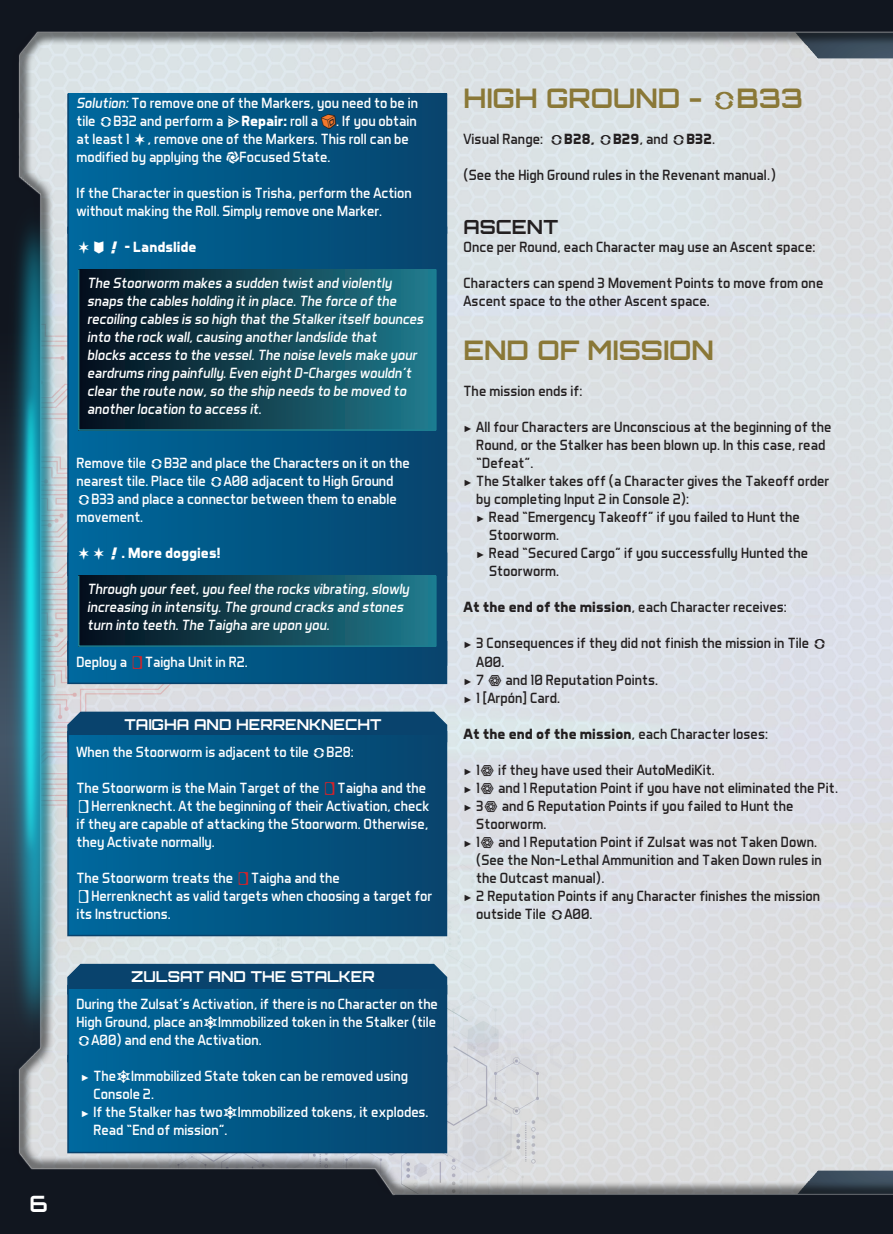
<style>
.page{position:relative;width:893px;height:1234px;background:#fff}
.page>*{position:absolute;margin:0;border:0;box-sizing:border-box;transform-origin:0 0}
.t1{font:700 27px "Orbitron";color:#8a7837}
.t2{font:700 22.5px "Orbitron";color:#fff}
.t3{font:700 19.5px "Orbitron";color:#231f20}
.t4{font:15px/18px "Aero Matics";color:#fff}
.t5{font:15px/18px "Aero Matics";letter-spacing:.005em;color:#231f20}
.t6{font:italic 15px/18px "Aero Matics";color:#fff}
.t7{font:700 15px "Orbitron";color:#fff}
.t8{font:700 15px "Aero Matics";letter-spacing:.005em;color:#231f20}
.t9{font:700 15px "Aero Matics";color:#fff}
.s1{font-style:italic}
.s2{font-family:"DCAL"}
.s3{font-weight:700}
.s4{font-family:"DCAL";color:#231f20}
.s5{font-family:"DCAL";font-weight:400}
.s6{font-family:"DCAL";color:#d1232a}
.s7{font-family:"Century Gothic";font-size:9px}
.s8{font-family:"Times New Roman"}
.s9{font-weight:400}
</style>
<div class="page">
<img style="left:0;top:0;width:893px;height:1233px">
<img style="left:736px;top:448px;width:157px;height:785px">
<div style="left:68px;top:93px;width:378px;height:140px;background:linear-gradient(to right,#00699d,#07446c)"></div>
<div style="left:67px;top:93px;width:380px;height:141px;border:2px solid #09436d"></div>
<div style="left:68px;top:231px;width:378px;height:344px;background:linear-gradient(to right,#00699d,#07446c)"></div>
<div style="left:67px;top:226px;width:380px;height:350px;border:2px solid #09436d"></div>
<div style="left:68px;top:556px;width:378px;height:109px;background:linear-gradient(to right,#00699d,#07446c)"></div>
<div style="left:67px;top:551px;width:380px;height:114px;border:2px solid #09436d"></div>
<div style="left:68px;top:645px;width:378px;height:38px;background:linear-gradient(to right,#00699d,#07446c)"></div>
<div style="left:67px;top:640px;width:380px;height:44px;border:2px solid #09436d"></div>
<svg style="left:67px;top:710px;width:381px;height:33px"></svg>
<div style="left:68px;top:735px;width:378px;height:200px;background:linear-gradient(to right,#00699d,#07446c)"></div>
<div style="left:67px;top:730px;width:380px;height:206px;border:2px solid #09436d"></div>
<svg style="left:67px;top:962px;width:381px;height:33px"></svg>
<div style="left:68px;top:988px;width:378px;height:73px;background:linear-gradient(to right,#00699d,#07446c)"></div>
<div style="left:67px;top:983px;width:380px;height:79px;border:2px solid #09436d"></div>
<div style="left:68px;top:1058px;width:378px;height:94px;background:linear-gradient(to right,#00699d,#07446c)"></div>
<div style="left:67px;top:1053px;width:380px;height:99px;border:2px solid #09436d"></div>
<div style="left:79px;top:269px;width:357px;height:161px;background:linear-gradient(to right,#050e1b,#207b8c)"></div>
<div style="left:78px;top:268px;width:359px;height:162px;border:2px solid #1c7e91"></div>
<div style="left:79px;top:575px;width:357px;height:71px;background:linear-gradient(to right,#050e1b,#207b8c)"></div>
<div style="left:78px;top:574px;width:359px;height:72px;border:2px solid #1c7e91"></div>
<h2 class="t2" style="left:29px;top:1189px;width:20px">6</h2>
<p class="t4" style="left:77px;top:94px;width:343px"><span class="s1">Solution:</span> To remove one of the Markers, you need to be in tile <span class="s2">@</span>B32 and perform a <span class="s2">p</span><span class="s3">Repair:</span> roll a <span class="s4">,</span>. If you obtain at least 1 <span class="s2">2</span>, remove one of the Markers. This roll can be modified by applying the <span class="s2">K</span>Focused State.</p>
<p class="t4" style="left:77px;top:184px;width:337px">If the Character in question is Trisha, perform the Action without making the Roll. Simply remove one Marker.</p>
<p class="t9" style="left:77px;top:238px;width:122px"><span class="s5">213</span> - Landslide</p>
<p class="t6" style="left:87px;top:274px;width:338px">The Stoorworm makes a sudden twist and violently snaps the cables holding it in place. The force of the recoiling cables is so high that the Stalker itself bounces into the rock wall, causing another landslide that<br>blocks access to the vessel. The noise levels make your eardrums ring painfully. Even eight D-Charges wouldn’t clear the route now, so the ship needs to be moved to another location to access it.</p>
<p class="t4" style="left:77px;top:454px;width:335px">Remove tile <span class="s2">@</span>B32 and place the Characters on it on the nearest tile. Place tile <span class="s2">@</span>A00 adjacent to High Ground <span class="s2">@</span>B33 and place a connector between them to enable movement.</p>
<p class="t9" style="left:77px;top:544px;width:145px"><span class="s5">223</span>. More doggies!</p>
<p class="t6" style="left:87px;top:580px;width:324px">Through your feet, you feel the rocks vibrating, slowly increasing in intensity. The ground cracks and stones turn into teeth. The Taigha are upon you.</p>
<p class="t4" style="left:77px;top:652px;width:173px">Deploy a <span class="s6">:</span>Taigha Unit in R2.</p>
<p class="t7" style="left:124px;top:715px;width:259px">TAIGHA AN D HERRENKNECHT</p>
<p class="t4" style="left:77px;top:742px;width:279px">When the Stoorworm is adjacent to tile <span class="s2">@</span>B28:</p>
<p class="t4" style="left:77px;top:778px;width:354px">The Stoor worm is the Main Target of the <span class="s6">:</span>Taigha and the <span class="s2">:</span>Herrenknecht. At the beginning of their Activation, check if they are capable of attacking the Stoorworm. Otherwise, they Activate normally.</p>
<p class="t4" style="left:77px;top:868px;width:357px">The Stoor worm treats the <span class="s6">:</span>Taigha and the <span class="s2">:</span>Herrenknecht as valid targets when choosing a target for its Instructions.</p>
<p class="t7" style="left:131px;top:967px;width:245px">ZULSAT AN D THE STALKER</p>
<p class="t4" style="left:77px;top:994px;width:363px">During th e Zulsat’s Activation, if there is no Character on the<br>High Ground, place an<span class="s2">G</span>Immobilized token in the Stalker (tile <span class="s2">@</span>A00) and end the Activation.</p>
<p class="t4" style="left:81px;top:1066px;width:329px"><span class="s7">►</span> The<span class="s2">G</span>Immobilized State token can be removed using</p>
<p class="t4" style="left:94px;top:1084px;width:62px">Console 2.</p>
<p class="t4" style="left:81px;top:1102px;width:349px"><span class="s7">►</span> If the Stalker has two<span class="s2">G</span>Immobilized tokens, it explodes.</p>
<p class="t4" style="left:94px;top:1120px;width:135px">Read “End of mission”.</p>
<h1 class="t1" style="left:463px;top:82px;width:341px">HIGH GROUND - <span class="s5">@</span>B33</h1>
<p class="t5" style="left:463px;top:130px;width:254px">Visual Range: <span class="s2">@</span><span class="s3">B28,</span> <span class="s2">@</span><span class="s3">B29</span>, and <span class="s2">@</span><span class="s3">B32</span><span class="s8">.</span></p>
<p class="t5" style="left:463px;top:166px;width:314px">(See the High Ground rules in the Revenant manual<span class="s8">.</span>)</p>
<h3 class="t3" style="left:463px;top:215px;width:96px">ASCENT</h3>
<p class="t5" style="left:463px;top:238px;width:353px">Once per Round, each Character may use an Ascent space:</p>
<p class="t5" style="left:463px;top:274px;width:361px">Characters can spend 3 Movement Points to move from one<br>Ascent space to the other Ascent space.</p>
<h1 class="t1" style="left:463px;top:334px;width:252px">END OF MISSION</h1>
<p class="t5" style="left:463px;top:382px;width:120px">The mission ends if:</p>
<p class="t5" style="left:463px;top:418px;width:370px"><span class="s7">►</span> All four Characters are Unconscious at the beginning of the</p>
<p class="t5" style="left:476px;top:436px;width:351px">Round, or the Stalker has been blown up. In this case, read</p>
<p class="t5" style="left:476px;top:454px;width:58px">“Defeat”.</p>
<p class="t5" style="left:463px;top:472px;width:367px"><span class="s7">►</span> The Stalker takes off (a Character gives the Takeoff order</p>
<p class="t5" style="left:476px;top:490px;width:214px">by completing Input 2 in Console 2):</p>
<p class="t5" style="left:476px;top:508px;width:325px"><span class="s7">►</span> Read “Emergency Takeoff” if you failed to Hunt the</p>
<p class="t5" style="left:489px;top:526px;width:72px">Stoorworm.</p>
<p class="t5" style="left:476px;top:544px;width:334px"><span class="s7">►</span> Read “Secured Cargo” if you successfully Hunted the</p>
<p class="t5" style="left:489px;top:562px;width:72px">Stoorworm.</p>
<p class="t5" style="left:463px;top:598px;width:325px"><span class="s3">At the end of the mission</span>, each Character receives:</p>
<p class="t5" style="left:463px;top:634px;width:365px"><span class="s7">►</span> 3 Consequences if they did not finish the mission in Tile <span class="s2">@</span></p>
<p class="t5" style="left:476px;top:652px;width:30px">A00.</p>
<p class="t5" style="left:463px;top:670px;width:196px"><span class="s7">►</span> 7 <span class="s2">i</span> and 10 Reputation Points.</p>
<p class="t5" style="left:463px;top:688px;width:98px"><span class="s7">►</span> 1 [Arpón] Card.</p>
<p class="t8" style="left:463px;top:724px;width:306px">At the end of the mission<span class="s9">, each Character loses:</span></p>
<p class="t5" style="left:463px;top:760px;width:253px"><span class="s7">►</span> 1<span class="s2">i</span> if they have used their AutoMediKit.</p>
<p class="t5" style="left:463px;top:778px;width:376px"><span class="s7">►</span> 1<span class="s2">i</span> and 1 Reputation Point if you have not eliminated the Pit<span class="s8">.</span></p>
<p class="t5" style="left:463px;top:796px;width:331px"><span class="s7">►</span> 3<span class="s2">i</span> and 6 Reputation Points if you failed to Hunt the</p>
<p class="t5" style="left:476px;top:814px;width:72px">Stoorworm.</p>
<p class="t5" style="left:463px;top:832px;width:355px"><span class="s7">►</span> 1<span class="s2">i</span> and 1 Reputation Point if Zulsat was not Taken Down.</p>
<p class="t5" style="left:476px;top:850px;width:347px">(See the Non-Lethal Ammunition and Taken Down rules in</p>
<p class="t5" style="left:476px;top:868px;width:130px">the Outcast manual)<span class="s8">.</span></p>
<p class="t5" style="left:463px;top:886px;width:358px"><span class="s7">►</span> 2 Reputation Points if any Character finishes the mission</p>
<p class="t5" style="left:476px;top:904px;width:118px">outside Tile <span class="s2">@</span>A00.</p>
</div>
